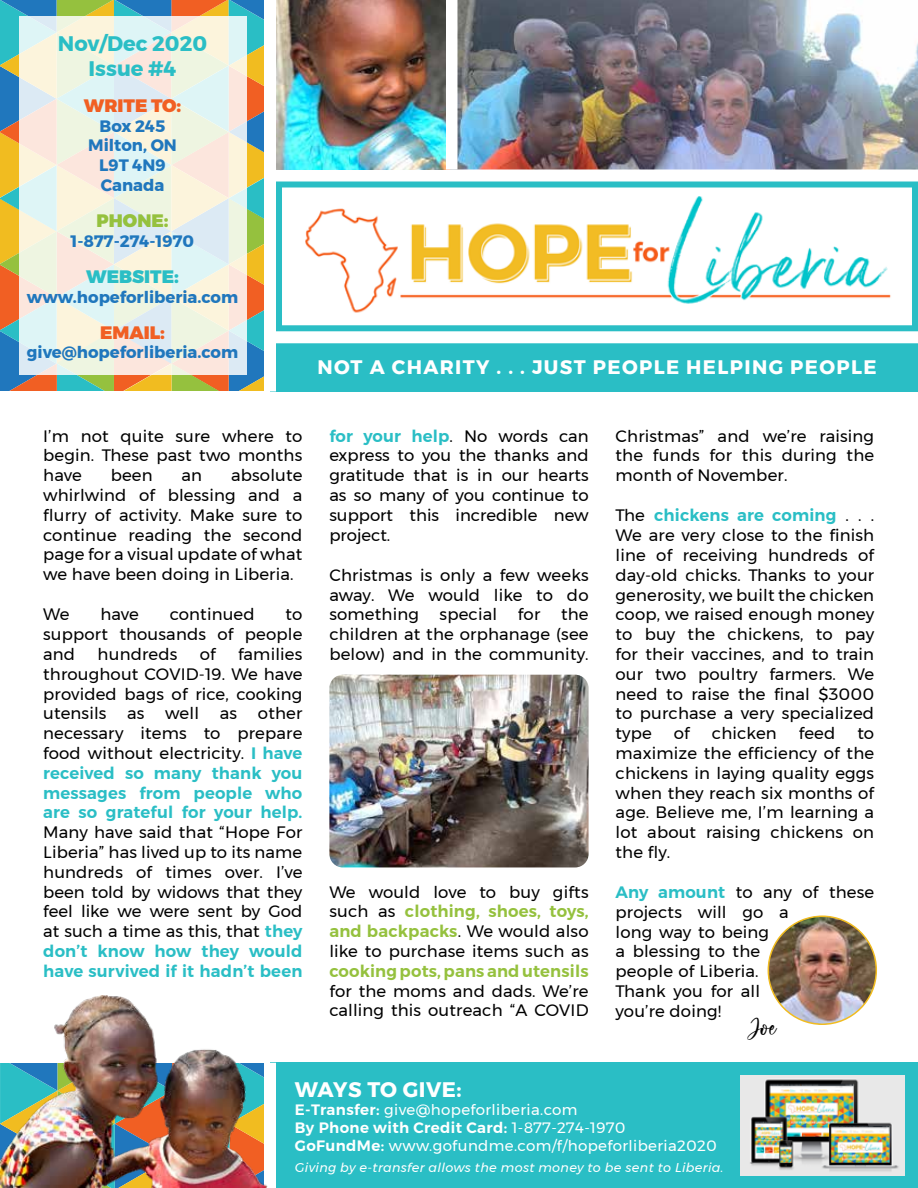
<style>
.page{position:relative;width:918px;height:1188px;background:#fff}
.page>*{position:absolute;margin:0;border:0;box-sizing:border-box;transform-origin:0 0}
.t1{font:30px "About Love";color:#000}
.t2{font:700 21px/25.2px "Montserrat";color:#2abec5;text-align:center}
.t3{font:700 21px "Montserrat";letter-spacing:.025em;color:#fff}
.t4{font:700 19.5px "Montserrat";letter-spacing:.07em;color:#fff}
.t5{font:900 18px "Montserrat";color:#f15f23}
.t6{font:900 18px "Montserrat";color:#2abec5}
.t7{font:900 18px "Montserrat";color:#95c13e}
.t8{font:16.5px/19.8px "Montserrat";letter-spacing:.01em;color:#000;text-align:justify}
.t9{font:600 16.5px/19.8px "Montserrat";letter-spacing:.01em;color:#2abec5;text-align:justify}
.t10{font:700 16.5px/19.8px "Montserrat";color:#2077bd;text-align:center}
.t11{font:600 16.5px "Montserrat";letter-spacing:.01em;color:#95c13e}
.t12{font:15px/18px "Montserrat";letter-spacing:.025em;color:#fff}
.t13{font:italic 12.75px "Montserrat";letter-spacing:.025em;color:#fff}
.s1{font-weight:400;color:#000}
.s2{font-weight:600;color:#2abec5}
.s3{font-weight:600;color:#95c13e}
.s4{font-weight:600}
</style>
<div class="page">
<svg style="left:0;top:0;width:264px;height:391px;background:#909b6e"></svg>
<svg style="left:19px;top:17px;width:227px;height:358px;background:#eef0e5"></svg>
<div style="left:270px;top:331px;width:648px;height:61px;background:#2abec5"></div>
<img style="left:458px;top:0;width:460px;height:170px">
<div style="left:264px;top:0;width:12px;height:392px;background:#fff"></div>
<div style="left:270px;top:331px;width:648px;height:12px;background:#fff"></div>
<img style="left:305px;top:196px;width:586px;height:117px">
<div style="left:276px;top:182px;width:642px;height:149px;border:6px solid #2abec5"></div>
<div style="left:270px;top:1063px;width:648px;height:125px;background:#2abec5"></div>
<img style="left:768px;top:916px;width:108px;height:108px;border-radius:54px">
<div style="left:768px;top:916px;width:109px;height:109px;border:2px solid #f1bc20;border-radius:50%"></div>
<img style="left:740px;top:1075px;width:164px;height:100px">
<img style="left:0;top:995px;width:282px;height:193px">
<img style="left:276px;top:0;width:170px;height:170px">
<img style="left:329px;top:675px;width:260px;height:192px">
<p class="t2" style="left:58px;top:31px;width:151px">Nov/Dec 2020<br>Issue #4</p>
<p class="t5" style="left:84px;top:91px;width:99px">WRITE TO:</p>
<p class="t10" style="left:88px;top:116px;width:90px">Box 245<br>Milton, ON<br>L9T 4N9<br>Canada</p>
<p class="t7" style="left:97px;top:206px;width:74px">PHONE:</p>
<p class="t10" style="left:71px;top:231px;width:125px">1-877-274-1970</p>
<p class="t6" style="left:86px;top:262px;width:94px">WEBSITE:</p>
<p class="t10" style="left:27px;top:287px;width:213px">www.hopeforliberia.com</p>
<p class="t5" style="left:100px;top:317px;width:66px">EMAIL:</p>
<p class="t10" style="left:27px;top:343px;width:213px">give@hopeforliberia.com</p>
<p class="t4" style="left:317px;top:352px;width:561px">NOT A CHARITY . . . JUST PEOPLE HELPING PEOPLE</p>
<p class="t8" style="left:43px;top:426px;width:261px">I’m not quite sure where to begin. These past two months have</p>
<p class="t8" style="left:43px;top:465px;width:261px;text-indent:188px">absolute whirlwind of blessing and a flurry of activity. Make sure to continue reading the second page for a visual update of what we have been doing in Liberia.</p>
<p class="t8" style="left:43px;top:604px;width:28px">We</p>
<p class="t8" style="left:100px;top:604px;width:40px">have</p>
<p class="t8" style="left:170px;top:604px;width:86px">continued</p>
<p class="t8" style="left:111px;top:465px;width:43px">been</p>
<p class="t8" style="left:182px;top:465px;width:22px">an</p>
<p class="t8" style="left:43px;top:604px;width:261px;text-indent:242px">to support thousands of people and</p>
<p class="t8" style="left:43px;top:644px;width:261px;text-indent:195px">families throughout COVID-19. We have provided bags of rice, cooking utensils</p>
<p class="t8" style="left:98px;top:644px;width:81px">hundreds</p>
<p class="t8" style="left:200px;top:644px;width:17px">of</p>
<p class="t9" style="left:43px;top:704px;width:261px;text-indent:215px"><span class="s1">other necessary items to prepare food without electricity.</span> I have received so many thank you messages from people who are so grateful for your help.</p>
<p class="t8" style="left:43px;top:822px;width:261px">Many have said that “Hope For Liberia” has lived up to its name hundreds of times over. I’ve been told by widows that they feel like we were sent by God at such a time as this, that <span class="s2">they don’t know how they would have survived if it hadn’t been</span></p>
<p class="t8" style="left:127px;top:703px;width:19px">as</p>
<p class="t8" style="left:165px;top:703px;width:35px">well</p>
<p class="t8" style="left:220px;top:703px;width:19px">as</p>
<p class="t8" style="left:329px;top:426px;width:261px"><span class="s2">for your help</span>. No words can express to you the thanks and gratitude that is in our hearts as so many of you continue to support this incredible new project.</p>
<p class="t8" style="left:329px;top:565px;width:261px">Christmas is only a few weeks away. We would like to do something</p>
<p class="t8" style="left:440px;top:604px;width:59px">special</p>
<p class="t8" style="left:518px;top:604px;width:24px">for</p>
<p class="t8" style="left:329px;top:604px;width:261px;text-indent:232px">the children at the orphanage (see below) and in the community.</p>
<p class="t8" style="left:329px;top:882px;width:261px">We would love to buy gifts such as <span class="s3">clothing, shoes, toys, and backpacks</span>. We would also like to purchase items such as</p>
<p class="t11" style="left:329px;top:958px;width:261px">cooking pots, pans and utensils</p>
<p class="t8" style="left:329px;top:981px;width:261px">for the moms and dads. We’re calling this outreach “A COVID</p>
<p class="t8" style="left:616px;top:426px;width:260px">Christmas” and we’re raising the funds for this during the month of November.</p>
<p class="t8" style="left:616px;top:505px;width:260px">The <span class="s2">chickens are coming</span> . . .<br>We are very close to the finish line of receiving hundreds of day-old chicks. Thanks to your generosity, we built the chicken coop, we raised enough money to buy the chickens, to pay for their vaccines, and to train our two poultry farmers. We need to raise the final $3000 to purchase a very specialized type</p>
<p class="t8" style="left:674px;top:723px;width:17px">of</p>
<p class="t8" style="left:712px;top:723px;width:66px">chicken</p>
<p class="t8" style="left:799px;top:723px;width:38px">feed</p>
<p class="t8" style="left:616px;top:723px;width:260px;text-indent:242px">to maximize the efficiency of the chickens in laying quality eggs when they reach six months of age. Believe me, I’m learning a lot about raising chickens on the fly.</p>
<p class="t8" style="left:616px;top:882px;width:260px;text-align:left"><span class="s2">Any amount</span> to any of these projects will go a<br>long way to being<br>a blessing to the<br>people of Liberia.<br>Thank you for all<br>you’re doing!</p>
<h1 class="t1" style="left:748px;top:1008px;width:31px">Joe</h1>
<p class="t3" style="left:295px;top:1072px;width:168px">WAYS TO GIVE:</p>
<p class="t12" style="left:295px;top:1100px;width:424px"><span class="s4">E-Transfer:</span> give@hopeforliberia.com<br><span class="s4">By Phone with Credit Card:</span> 1-877-274-1970<br><span class="s4">GoFundMe:</span> www.gofundme.com/f/hopeforliberia2020</p>
<p class="t13" style="left:295px;top:1157px;width:430px">Giving by e-transfer allows the most money to be sent to Liberia.</p>
</div>
